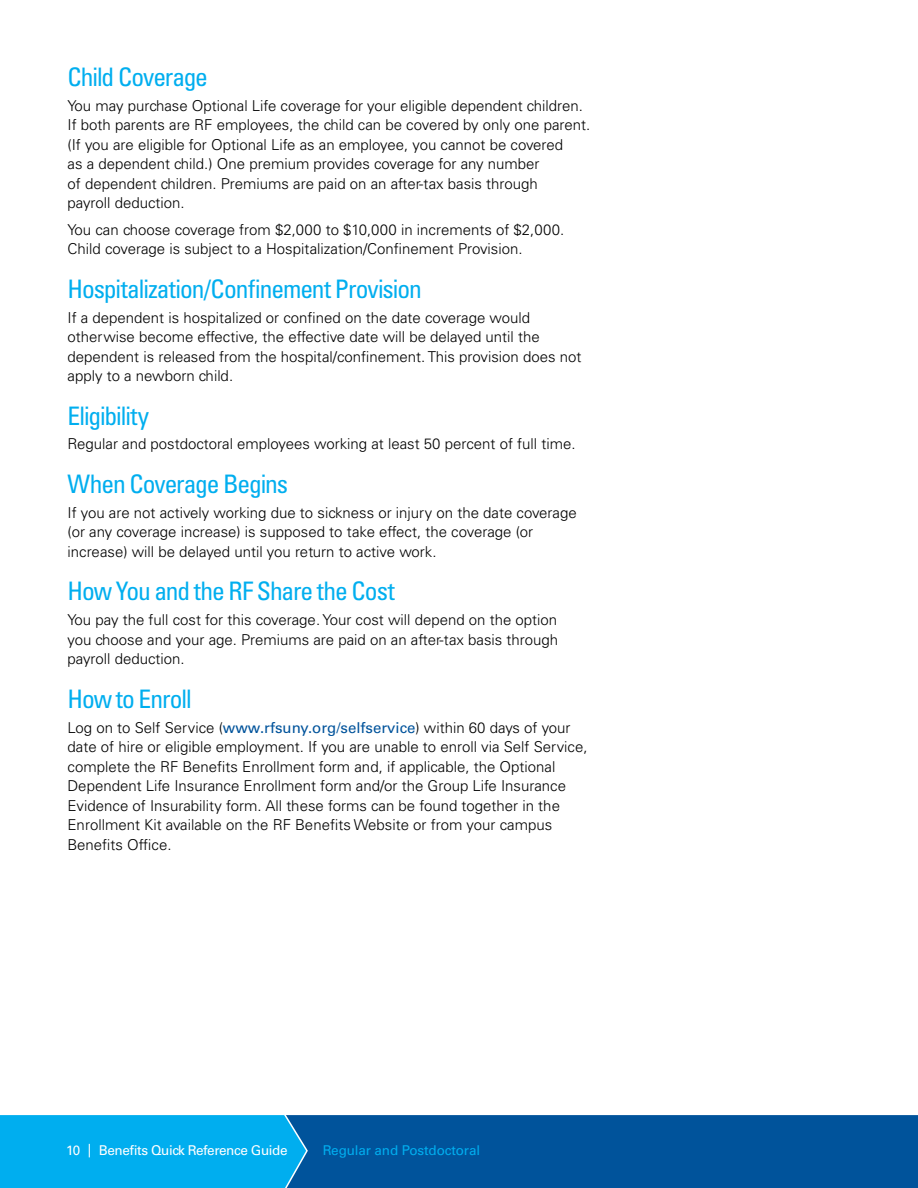
<style>
.page{position:relative;width:918px;height:1188px;background:#fff}
.page>*{position:absolute;margin:0;border:0;box-sizing:border-box;transform-origin:0 0}
.t1{font:condensed 25.5px "Univers LT Std";letter-spacing:-.04em;color:#00aeef}
.t2{font:300 15px/19.5px "Univers LT Std";color:#000}
.t3{font:13.5px "Univers LT Std";letter-spacing:-.03em;color:#fff}
.t4{font:13.5px "Univers LT Std";letter-spacing:-.01em;color:#00aeef}
.s1{font-weight:400;color:#00539b}
</style>
<div class="page">
<div style="left:309px;top:1115px;width:609px;height:73px;background:#00539b"></div>
<div style="left:0;top:1115px;width:309px;height:73px;background:#00aeef"></div>
<h1 class="t1" style="left:68px;top:61px;width:142px">Child Coverage</h1>
<p class="t2" style="left:68px;top:96px;width:524px">You may purchase Optional Life coverage for your eligible dependent children.<br>If both parents are RF employees, the child can be covered by only one parent. (If you are eligible for Optional Life as an employee, you cannot be covered<br>as a dependent child.) One premium provides coverage for any number<br>of dependent children. Premiums are paid on an after-tax basis through<br>payroll deduction.</p>
<p class="t2" style="left:68px;top:220px;width:498px">You can choose coverage from $2,000 to $10,000 in increments of $2,000.<br>Child coverage is subject to a Hospitalization/Confinement Provision.</p>
<h1 class="t1" style="left:68px;top:272px;width:356px">Hospitalization/Confinement Provision</h1>
<p class="t2" style="left:68px;top:307px;width:515px">If a dependent is hospitalized or confined on the date coverage would otherwise become effective, the effective date will be delayed until the dependent is released from the hospital/confinement. This provision does not apply to a newborn child.</p>
<h1 class="t1" style="left:68px;top:399px;width:83px">Eligibility</h1>
<p class="t2" style="left:68px;top:434px;width:510px">Regular and postdoctoral employees working at least 50 percent of full time.</p>
<h1 class="t1" style="left:68px;top:468px;width:222px">When Coverage Begins</h1>
<p class="t2" style="left:68px;top:503px;width:511px">If you are not actively working due to sickness or injury on the date coverage (or any coverage increase) is supposed to take effect, the coverage (or increase) will be delayed until you return to active work.</p>
<h1 class="t1" style="left:68px;top:575px;width:329px">How You and the RF Share the Cost</h1>
<p class="t2" style="left:68px;top:610px;width:492px;text-align:justify">You pay the full cost for this coverage. Your cost will depend on the option you choose and your age. Premiums are paid on an after-tax basis through payroll deduction.</p>
<h1 class="t1" style="left:68px;top:682px;width:126px">How to Enroll</h1>
<p class="t2" style="left:68px;top:718px;width:522px">Log on to Self Service (<span class="s1">www.rfsuny.org/selfservice</span>) within 60 days of your date of hire or eligible employment. If you are unable to enroll via Self Service, complete the RF Benefits Enrollment form and, if applicable, the Optional Dependent Life Insurance Enrollment form and/or the Group Life Insurance Evidence of Insurability form. All these forms can be found together in the Enrollment Kit available on the RF Benefits Website or from your campus Benefits Office.</p>
<p class="t3" style="left:66px;top:1142px;width:223px">10 | Benefits Quick Reference Guide</p>
<p class="t4" style="left:323px;top:1142px;width:159px">Regular and Postdoctoral</p>
</div>
